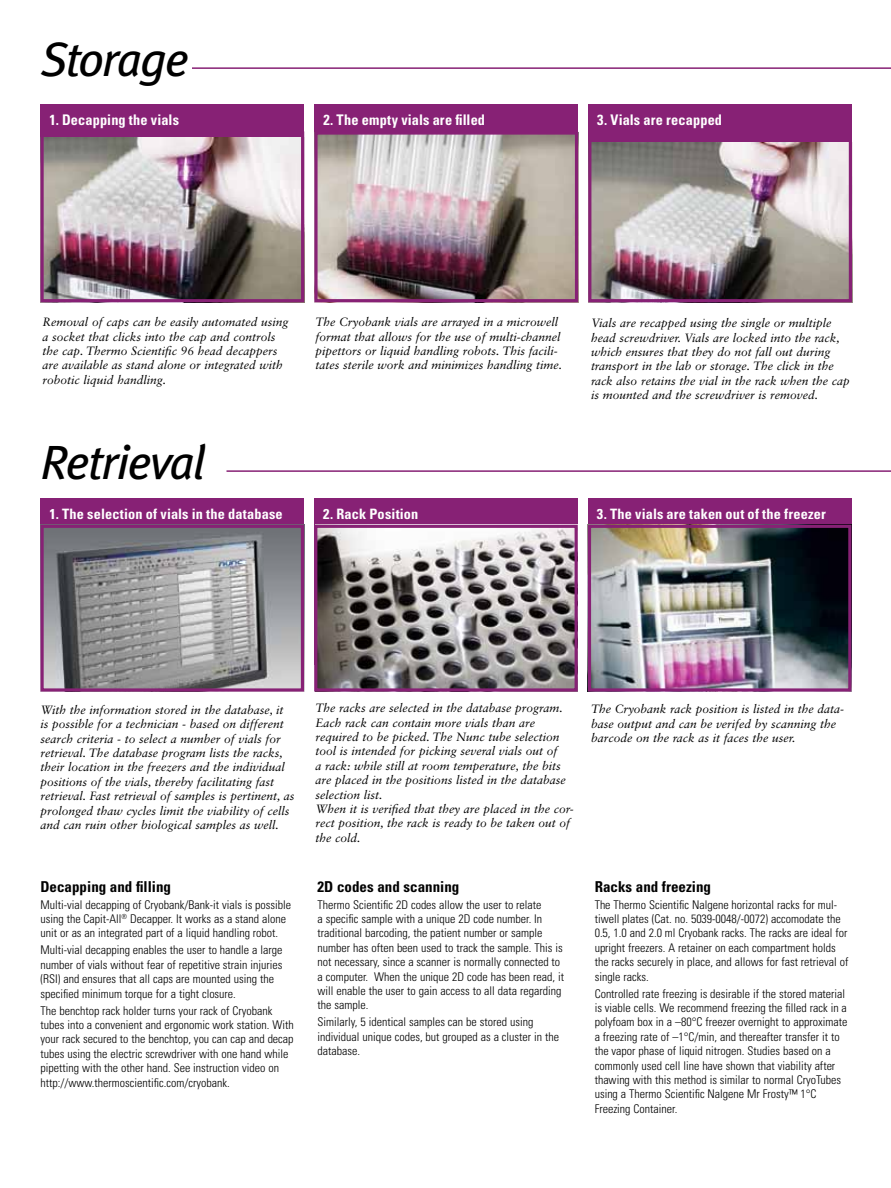
<style>
.page{position:relative;width:891px;height:1188px;background:#fff}
.page>*{position:absolute;margin:0;border:0;box-sizing:border-box;transform-origin:0 0}
.t1{font:italic 48px "Meta OT";letter-spacing:-.05em;color:#000}
.t2{font:700 condensed 15px "Univers";color:#000}
.t3{font:700 condensed 14.7px "Univers";letter-spacing:.01em;color:#fff}
.t4{font:700 condensed 14.25px "Univers";letter-spacing:.01em;color:#fff}
.t5{font:300 condensed 12px/14.4px "Univers";color:#000}
.t6{font:italic 12px/14.4px "Sabon LT Std";color:#000}
</style>
<div class="page">
<div style="left:314px;top:104px;width:264px;height:171px;background:#872175"></div>
<div style="left:588px;top:104px;width:264px;height:171px;background:#872175"></div>
<div style="left:40px;top:104px;width:264px;height:171px;background:#872175"></div>
<img style="left:44px;top:137px;width:256px;height:161px">
<div style="left:40px;top:131px;width:264px;height:171px;border:3px solid #872175"></div>
<img style="left:318px;top:135px;width:256px;height:163px">
<div style="left:314px;top:131px;width:264px;height:171px;border:3px solid #872175"></div>
<img style="left:592px;top:142px;width:256px;height:156px">
<div style="left:588px;top:131px;width:264px;height:171px;border:3px solid #872175"></div>
<div style="left:40px;top:498px;width:264px;height:167px;background:#872175"></div>
<div style="left:314px;top:498px;width:264px;height:167px;background:#872175"></div>
<div style="left:588px;top:498px;width:263px;height:167px;background:#872175"></div>
<img style="left:40px;top:525px;width:260px;height:167px">
<div style="left:41px;top:525px;width:263px;height:167px;border:3px solid #872175"></div>
<img style="left:318px;top:529px;width:256px;height:159px">
<div style="left:314px;top:525px;width:264px;height:167px;border:3px solid #872175"></div>
<img style="left:592px;top:529px;width:255px;height:159px">
<div style="left:588px;top:525px;width:263px;height:167px;border:3px solid #872175"></div>
<hr style="left:192px;top:67px;width:699px;height:2px;background:#872175">
<hr style="left:226px;top:470px;width:665px;height:2px;background:#872175">
<h1 class="t1" style="left:40px;top:30px;width:150px">Storage</h1>
<p class="t3" style="left:50px;top:111px;width:131px">1. Decapping the vials</p>
<p class="t3" style="left:323px;top:111px;width:163px">2. The empty vials are filled</p>
<p class="t3" style="left:597px;top:111px;width:126px">3. Vials are recapped</p>
<p class="t6" style="left:43px;top:315px;width:247px">Removal of caps can be easily automated using a socket that clicks into the cap and controls the cap. Thermo Scientific 96 head decappers are available as stand alone or integrated with robotic liquid handling.</p>
<p class="t6" style="left:316px;top:315px;width:248px">The Cryobank vials are arrayed in a microwell format that allows for the use of multi-channel pipettors or liquid handling robots. This facili&shy;tates sterile work and minimizes handling time.</p>
<p class="t6" style="left:591px;top:316px;width:260px">Vials are recapped using the single or multiple head screwdriver. Vials are locked into the rack, which ensures that they do not fall out during transport in the lab or storage. The click in the rack also retains the vial in the rack when the cap is mounted and the screwdriver is removed.</p>
<h1 class="t1" style="left:40px;top:433px;width:167px">Retrieval</h1>
<p class="t4" style="left:50px;top:505px;width:235px">1. The selection of vials in the database</p>
<p class="t4" style="left:323px;top:505px;width:97px">2. Rack Position</p>
<p class="t4" style="left:597px;top:505px;width:231px">3. The vials are taken out of the freezer</p>
<p class="t6" style="left:41px;top:702px;width:256px">With the information stored in the database, it is possible for a technician - based on different search criteria - to select a number of vials for retrieval. The database program lists the racks, their location in the freezers and the individual positions of the vials, thereby facilitating fast retrieval. Fast retrieval of samples is pertinent, as prolonged thaw cycles limit the viability of cells and can ruin other biological samples as well.</p>
<p class="t6" style="left:316px;top:701px;width:260px">The racks are selected in the database program.<br>Each rack can contain more vials than are required to be picked. The Nunc tube selection tool is intended for picking several vials out of<br>a rack: while still at room temperature, the bits are placed in the positions listed in the database selection list.<br>When it is verified that they are placed in the cor&shy;rect position, the rack is ready to be taken out of the cold.</p>
<p class="t6" style="left:591px;top:702px;width:255px">The Cryobank rack position is listed in the data&shy;base output and can be verifed by scanning the barcode on the rack as it faces the user.</p>
<p class="t2" style="left:41px;top:877px;width:132px">Decapping and filling</p>
<p class="t5" style="left:40px;top:897px;width:252px">Multi-vial decapping of Cryobank/Bank-it vials is possible using the Capit-All<sup>®</sup> Decapper. It works as a stand alone unit or as an integrated part of a liquid handling robot.</p>
<p class="t5" style="left:40px;top:943px;width:244px">Multi-vial decapping enables the user to handle a large number of vials without fear of repetitive strain injuries (RSI) and ensures that all caps are mounted using the specified minimum torque for a tight closure.</p>
<p class="t5" style="left:40px;top:1003px;width:255px">The benchtop rack holder turns your rack of Cryobank tubes into a convenient and ergonomic work station. With your rack secured to the benchtop, you can cap and decap tubes using the electric screwdriver with one hand while pipetting with the other hand. See instruction video on http://www.thermoscientific.com/cryobank.</p>
<p class="t2" style="left:318px;top:877px;width:143px">2D codes and scanning</p>
<p class="t5" style="left:318px;top:897px;width:248px">Thermo Scientific 2D codes allow the user to relate<br>a specific sample with a unique 2D code number. In traditional barcoding, the patient number or sample number has often been used to track the sample. This is not necessary, since a scanner is normally connected to a computer. When the unique 2D code has been read, it will enable the user to gain access to all data regarding the sample.</p>
<p class="t5" style="left:318px;top:1015px;width:243px">Similarly, 5 identical samples can be stored using individual unique codes, but grouped as a cluster in the database.</p>
<p class="t2" style="left:595px;top:877px;width:118px">Racks and freezing</p>
<p class="t5" style="left:595px;top:897px;width:255px">The Thermo Scientific Nalgene horizontal racks for mul&shy;tiwell plates (Cat. no. 5039-0048/-0072) accomodate the 0.5, 1.0 and 2.0 ml Cryobank racks. The racks are ideal for upright freezers. A retainer on each compartment holds the racks securely in place, and allows for fast retrieval of single racks.</p>
<p class="t5" style="left:595px;top:986px;width:254px">Controlled rate freezing is desirable if the stored material is viable cells. We recommend freezing the filled rack in a polyfoam box in a –80°C freezer overnight to approximate a freezing rate of –1°C/min, and thereafter transfer it to the vapor phase of liquid nitrogen. Studies based on a commonly used cell line have shown that viability after thawing with this method is similar to normal CryoTubes using a Thermo Scientific Nalgene Mr Frosty™ 1°C Freezing Container.</p>
</div>
